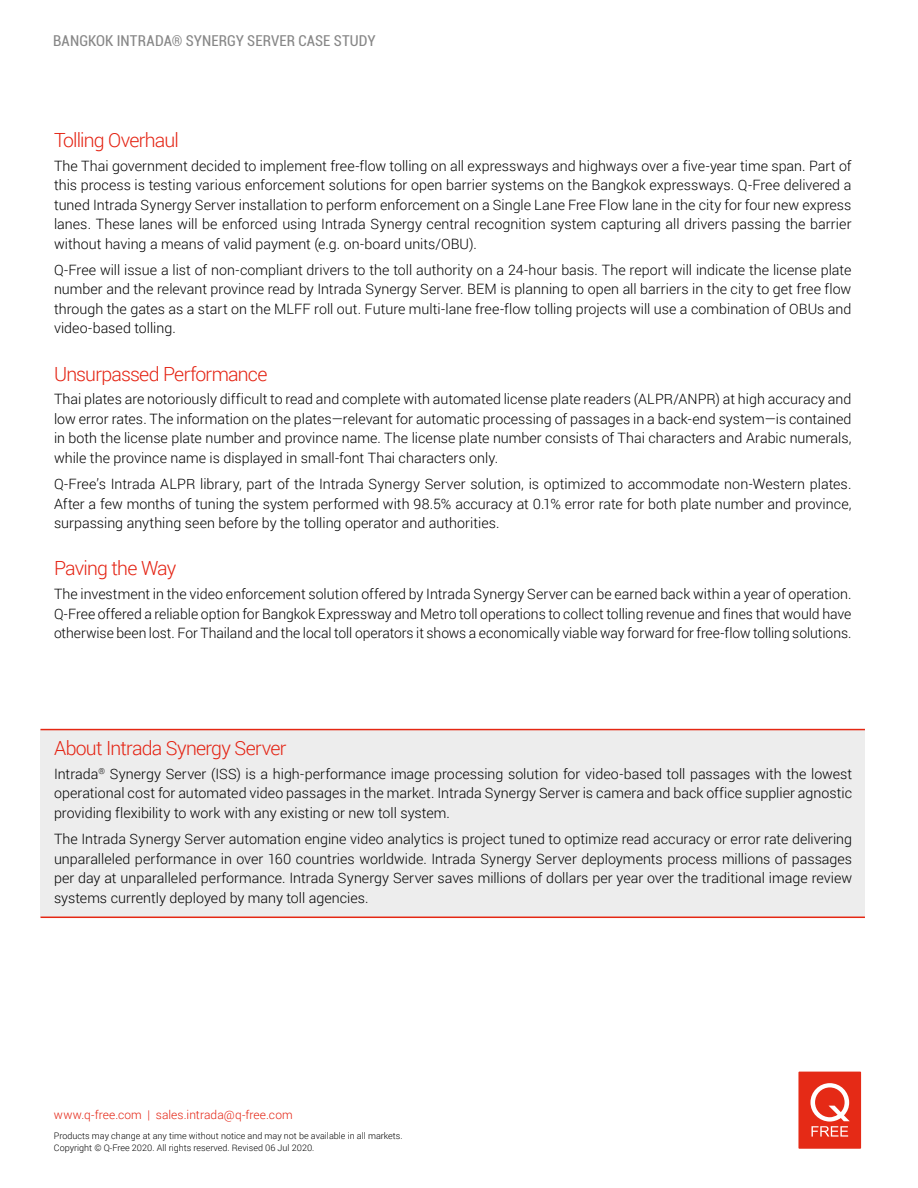
<style>
.page{position:relative;width:918px;height:1188px;background:#fff}
.page>*{position:absolute;margin:0;border:0;box-sizing:border-box;transform-origin:0 0}
.t1{font:300 19.5px "Roboto";letter-spacing:-.04em;color:#e42313}
.t2{font:condensed 15px "Roboto";letter-spacing:.005em;color:#878787}
.t3{font:300 14.25px/19.5px "Roboto";color:#000;text-align:justify}
.t4{font:300 12px "Roboto";letter-spacing:.005em;color:#e42313}
.t5{font:300 9px/12px "Roboto";color:#000}
</style>
<div class="page">
<svg style="left:796px;top:1069px;width:68px;height:82px"></svg>
<div style="left:798px;top:1072px;width:63px;height:77px;background:#e52a16"></div>
<svg style="left:810px;top:1083px;width:40px;height:54px"></svg>
<div style="left:40px;top:730px;width:825px;height:187px;background:#ededed"></div>
<hr style="left:41px;top:917px;width:824px;height:1px;background:#e52713">
<hr style="left:40px;top:729px;width:825px;height:1px;background:#e52713">
<p class="t2" style="left:53px;top:30px;width:324px">BANGKOK INTRADA® SYNERGY SERVER CASE STUDY</p>
<h1 class="t1" style="left:54px;top:126px;width:126px">Tolling Overhaul</h1>
<p class="t3" style="left:54px;top:155px;width:799px">The Thai government decided to implement free-flow tolling on all expressways and highways over a five-year time span. Part of this process is testing various enforcement solutions for open barrier systems on the Bangkok expressways. Q-Free delivered a tuned Intrada Synergy Server installation to perform enforcement on a Single Lane Free Flow lane in the city for four new express lanes. These lanes will be enforced using Intrada Synergy central recognition system capturing all drivers passing the barrier without having a means of valid payment (e.g. on-board units/OBU).</p>
<p class="t3" style="left:54px;top:260px;width:799px">Q-Free will issue a list of non-compliant drivers to the toll authority on a 24-hour basis. The report will indicate the license plate number and the relevant province read by Intrada Synergy Server. BEM is planning to open all barriers in the city to get free flow through the gates as a start on the MLFF roll out. Future multi-lane free-flow tolling projects will use a combination of OBUs and video-based tolling.</p>
<h1 class="t1" style="left:54px;top:360px;width:215px">Unsurpassed Performance</h1>
<p class="t3" style="left:54px;top:389px;width:799px">Thai plates are notoriously difficult to read and complete with automated license plate readers (ALPR/ANPR) at high accuracy and low error rates. The information on the plates—relevant for automatic processing of passages in a back-end system—is contained in both the license plate number and province name. The license plate number consists of Thai characters and Arabic numerals, while the province name is displayed in small-font Thai characters only.</p>
<p class="t3" style="left:54px;top:474px;width:799px">Q-Free’s Intrada ALPR library, part of the Intrada Synergy Server solution, is optimized to accommodate non-Western plates.<br>After a few months of tuning the system performed with 98.5% accuracy at 0.1% error rate for both plate number and province, surpassing anything seen before by the tolling operator and authorities.</p>
<h1 class="t1" style="left:54px;top:555px;width:124px">Paving the Way</h1>
<p class="t3" style="left:54px;top:584px;width:799px">The investment in the video enforcement solution offered by Intrada Synergy Server can be earned back within a year of operation.<br>Q-Free offered a reliable option for Bangkok Expressway and Metro toll operations to collect tolling revenue and fines that would have otherwise been lost. For Thailand and the local toll operators it shows a economically viable way forward for free-flow tolling solutions.</p>
<h1 class="t1" style="left:54px;top:735px;width:234px">About Intrada Synergy Server</h1>
<p class="t3" style="left:54px;top:764px;width:800px">Intrada<sup>®</sup> Synergy Server (ISS) is a high-performance image processing solution for video-based toll passages with the lowest operational cost for automated video passages in the market. Intrada Synergy Server is camera and back office supplier agnostic providing flexibility to work with any existing or new toll system.</p>
<p class="t3" style="left:54px;top:829px;width:800px">The Intrada Synergy Server automation engine video analytics is project tuned to optimize read accuracy or error rate delivering unparalleled performance in over 160 countries worldwide. Intrada Synergy Server deployments process millions of passages per day at unparalleled performance. Intrada Synergy Server saves millions of dollars per year over the traditional image review systems currently deployed by many toll agencies.</p>
<p class="t4" style="left:54px;top:1107px;width:240px">www.q-free.com | sales.intrada@q-free.com</p>
<p class="t5" style="left:54px;top:1130px;width:350px">Products may change at any time without notice and may not be available in all markets.<br>Copyright © Q-Free 2020. All rights reserved. Revised 06 Jul 2020.</p>
</div>
